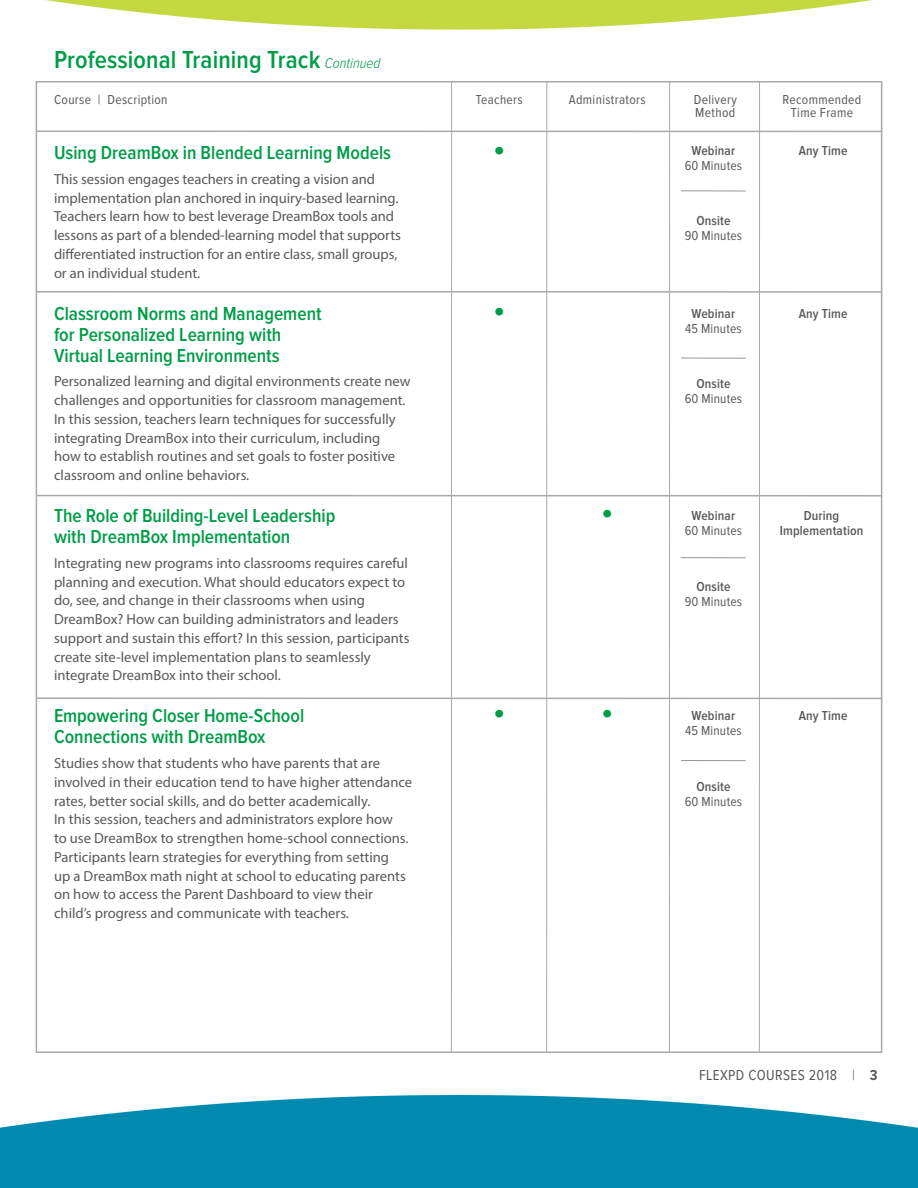
<style>
.page{position:relative;width:918px;height:1188px;background:#fff}
.page>*{position:absolute;margin:0;border:0;box-sizing:border-box;transform-origin:0 0}
.t1{font:600 34.5px "Proxima Nova Cond";color:#009d48}
.t2{font:600 25.5px "Proxima Nova Cond";letter-spacing:.005em;color:#009d48}
.t3{font:600 19.5px/21px "Proxima Nova Cond";color:#009d48}
.t4{font:15px "Proxima Nova Cond";letter-spacing:.025em;color:#58595b}
.t5{font:14.7px/18.8px "Myriad Pro";color:#58595b}
.t6{font:13.5px "Proxima Nova Cond";letter-spacing:.025em;color:#58595b}
.t7{font:600 13.5px/15px "Proxima Nova Cond";letter-spacing:.01em;color:#58595b;text-align:center}
.s1{font-weight:300;font-style:italic;font-size:15px}
.s2{font-weight:300}
.s3{font-weight:700}
</style>
<div class="page">
<img style="left:0;top:0;width:918px;height:1188px">
<hr style="left:451px;top:81px;width:1px;height:972px;background:#a7a9ac">
<hr style="left:546px;top:81px;width:1px;height:972px;background:#a7a9ac">
<hr style="left:669px;top:81px;width:1px;height:972px;background:#a7a9ac">
<hr style="left:759px;top:81px;width:1px;height:972px;background:#a7a9ac">
<hr style="left:681px;top:358px;width:65px;height:1px;background:#939598">
<hr style="left:681px;top:557px;width:65px;height:1px;background:#939598">
<hr style="left:681px;top:191px;width:65px;height:1px;background:#939598">
<hr style="left:36px;top:130px;width:846px;height:2px;background:#a7a9ac">
<hr style="left:36px;top:291px;width:846px;height:2px;background:#a7a9ac">
<hr style="left:36px;top:495px;width:846px;height:2px;background:#a7a9ac">
<hr style="left:36px;top:698px;width:846px;height:1px;background:#a7a9ac">
<hr style="left:681px;top:760px;width:65px;height:1px;background:#939598">
<h2 class="t2" style="left:54px;top:47px;width:328px">Professional Training Track <span class="s1">Continued</span></h2>
<p class="t6" style="left:54px;top:93px;width:115px">Course | Description</p>
<p class="t6" style="left:476px;top:93px;width:48px">Teachers</p>
<p class="t6" style="left:569px;top:93px;width:78px">Administrators</p>
<p class="t6" style="left:694px;top:93px;width:45px">Delivery</p>
<p class="t6" style="left:783px;top:93px;width:80px">Recommended</p>
<p class="t6" style="left:695px;top:106px;width:42px">Method</p>
<p class="t6" style="left:791px;top:106px;width:64px">Time Frame</p>
<h3 class="t3" style="left:54px;top:143px;width:339px">Using DreamBox in Blended Learning Models</h3>
<h1 class="t1" style="left:493px;top:132px;width:14px">•</h1>
<p class="t5" style="left:54px;top:169px;width:348px">This session engages teachers in creating a vision and implementation plan anchored in inquiry-based learning.<br>Teachers learn how to best leverage DreamBox tools and lessons as part of a blended-learning model that supports differentiated instruction for an entire class, small groups, or an individual student.</p>
<h3 class="t3" style="left:54px;top:303px;width:269px">Classroom Norms and Management</h3>
<h1 class="t1" style="left:493px;top:292px;width:14px">•</h1>
<h3 class="t3" style="left:54px;top:324px;width:229px">for Personalized Learning with<br>Virtual Learning Environments</h3>
<p class="t5" style="left:54px;top:372px;width:358px">Personalized learning and digital environments create new challenges and opportunities for classroom management.<br>In this session, teachers learn techniques for successfully integrating DreamBox into their curriculum, including how to establish routines and set goals to foster positive classroom and online behaviors.</p>
<h3 class="t3" style="left:54px;top:506px;width:283px">The Role of Building-Level Leadership</h3>
<h1 class="t1" style="left:601px;top:495px;width:14px">•</h1>
<h3 class="t3" style="left:54px;top:527px;width:238px">with DreamBox Implementation</h3>
<p class="t5" style="left:54px;top:553px;width:357px">Integrating new programs into classrooms requires careful planning and execution. What should educators expect to do, see, and change in their classrooms when using DreamBox? How can building administrators and leaders support and sustain this effort? In this session, participants create site-level implementation plans to seamlessly integrate DreamBox into their school.</p>
<h3 class="t3" style="left:54px;top:706px;width:252px">Empowering Closer Home-School</h3>
<h1 class="t1" style="left:493px;top:695px;width:14px">•</h1>
<h1 class="t1" style="left:601px;top:695px;width:14px">•</h1>
<h3 class="t3" style="left:54px;top:727px;width:213px">Connections with DreamBox</h3>
<p class="t5" style="left:54px;top:753px;width:360px">Studies show that students who have parents that are involved in their education tend to have higher attendance rates, better social skills, and do better academically.<br>In this session, teachers and administrators explore how<br>to use DreamBox to strengthen home-school connections.<br>Participants learn strategies for everything from setting<br>up a DreamBox math night at school to educating parents on how to access the Parent Dashboard to view their child’s progress and communicate with teachers.</p>
<p class="t7" style="left:692px;top:143px;width:45px">Webinar</p>
<p class="t6" style="left:685px;top:159px;width:59px">60 Minutes</p>
<p class="t7" style="left:799px;top:143px;width:50px">Any Time</p>
<p class="t7" style="left:696px;top:214px;width:36px">Onsite</p>
<p class="t6" style="left:685px;top:230px;width:59px">90 Minutes</p>
<p class="t7" style="left:692px;top:306px;width:45px">Webinar</p>
<p class="t6" style="left:685px;top:322px;width:58px">45 Minutes</p>
<p class="t7" style="left:799px;top:306px;width:50px">Any Time</p>
<p class="t7" style="left:696px;top:377px;width:36px">Onsite</p>
<p class="t6" style="left:685px;top:392px;width:59px">60 Minutes</p>
<p class="t7" style="left:692px;top:509px;width:45px">Webinar</p>
<p class="t6" style="left:685px;top:525px;width:59px">60 Minutes</p>
<p class="t7" style="left:780px;top:509px;width:85px">During<br>Implementation</p>
<p class="t7" style="left:696px;top:579px;width:36px">Onsite</p>
<p class="t6" style="left:685px;top:595px;width:59px">90 Minutes</p>
<p class="t7" style="left:692px;top:709px;width:45px">Webinar</p>
<p class="t6" style="left:685px;top:725px;width:58px">45 Minutes</p>
<p class="t7" style="left:799px;top:709px;width:50px">Any Time</p>
<p class="t7" style="left:696px;top:779px;width:36px">Onsite</p>
<p class="t6" style="left:685px;top:795px;width:59px">60 Minutes</p>
<p class="t4" style="left:699px;top:1068px;width:180px">FLEXPD COURSES 2018 <span class="s2">|</span> <span class="s3">3</span></p>
</div>
